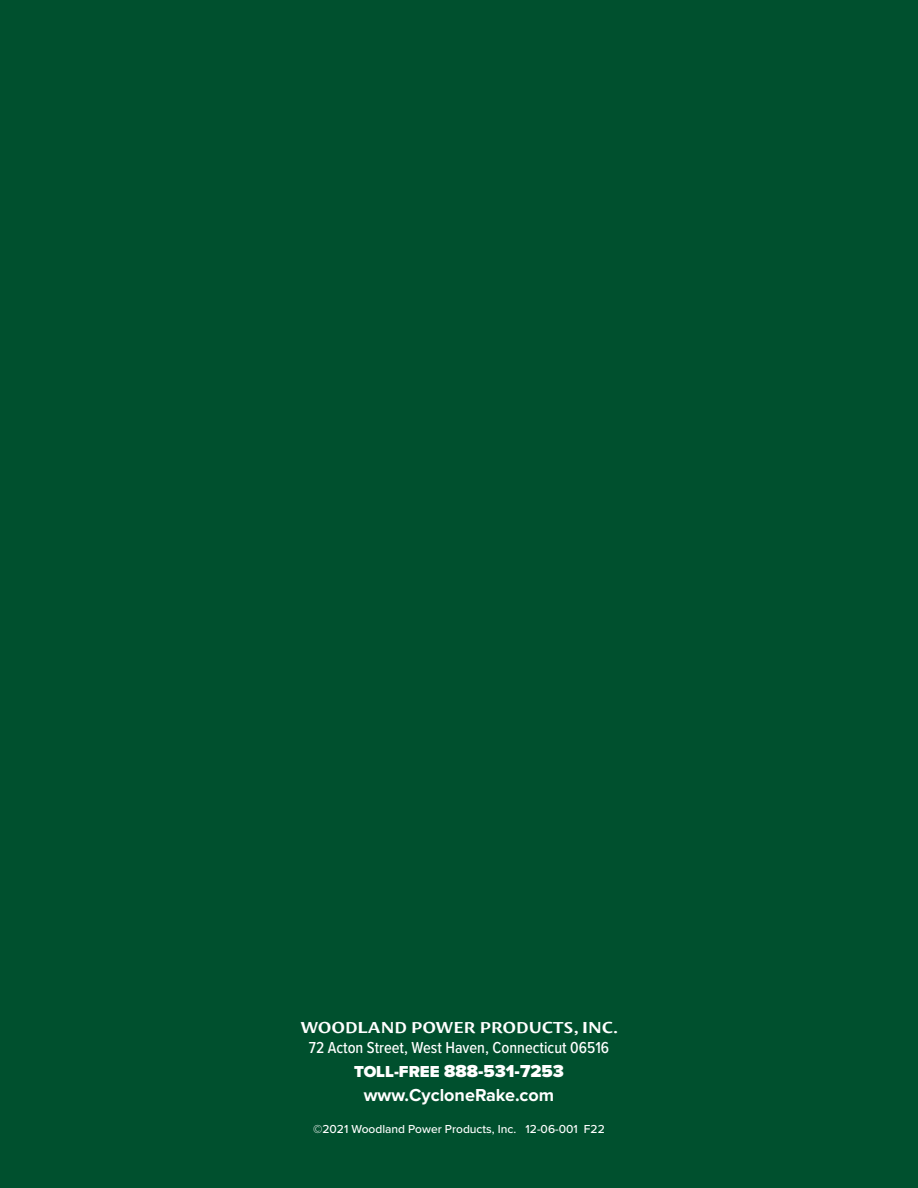
<style>
.page{position:relative;width:918px;height:1188px;background:#00502e}
.page>*{position:absolute;margin:0;border:0;box-sizing:border-box;transform-origin:0 0}
.t1{font:700 18px/24px "Proxima Nova";color:#fff;text-align:center}
.t2{font:600 18px "Leksa Sans";color:#fff;scale:1.2 1}
.t3{font:500 16.5px "Proxima Nova Cond";color:#fff}
.t4{font:500 12px "Proxima Nova";color:#fff}
.s1{font-weight:900;font-size:16.5px}
.s2{font-weight:900}
</style>
<div class="page">
<p class="t2" style="left:300px;top:1016px;width:266px">WOODLAND POWER PRODUCTS, INC.</p>
<p class="t3" style="left:309px;top:1035px;width:302px">72 Acton Street, West Haven, Connecticut 06516</p>
<p class="t1" style="left:354px;top:1059px;width:211px"><span class="s1">TOLL-FREE</span> <span class="s2">888-531-7253 </span>www.CycloneRake.com</p>
<p class="t4" style="left:313px;top:1120px;width:293px">©2021 Woodland Power Products, Inc. 12-06-001 F22</p>
</div>
